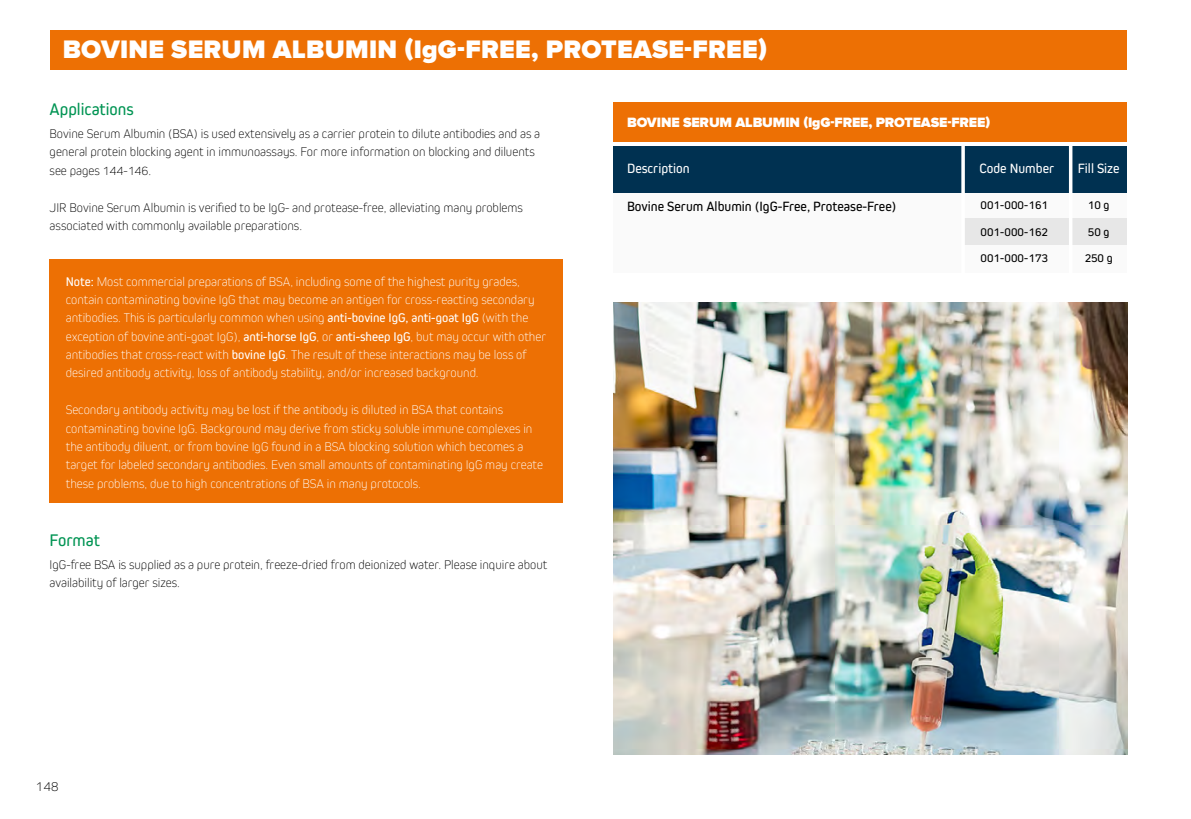
<style>
.page{position:relative;width:1191px;height:819px;background:#fff}
.page>*{position:absolute;margin:0;border:0;box-sizing:border-box;transform-origin:0 0}
.t1{font:900 26.25px "Proxima Nova";letter-spacing:.01em;color:#fff}
.t2{font:17.5px "Kiro";color:#009453}
.t3{font:900 14px "Proxima Nova";letter-spacing:-.01em;color:#fff}
.t4{font:14px "Kiro";color:#000}
.t5{font:14px "Kiro";color:#fff}
.t6{font:200 14px "Kiro";color:#000}
.t7{font:200 13.12px/18.4px "Kiro";color:#fff}
.t8{font:200 13.12px/18.4px "Kiro";color:#000}
.t9{font:12.25px/26.2px "Kiro";letter-spacing:.01em;color:#000}
.s1{font-weight:400}
</style>
<div class="page">
<div style="left:50px;top:30px;width:1076px;height:39px;background:#ed7004"></div>
<div style="left:50px;top:260px;width:513px;height:242px;background:#ed7004"></div>
<div style="left:613px;top:102px;width:513px;height:39px;background:#ed7004"></div>
<div style="left:613px;top:192px;width:513px;height:81px;background:#fafafa"></div>
<div style="left:964px;top:218px;width:162px;height:26px;background:#e7e7e7"></div>
<div style="left:613px;top:146px;width:513px;height:46px;background:#003151"></div>
<svg style="left:961px;top:146px;width:4px;height:98px"></svg>
<hr style="left:1069px;top:142px;width:3px;height:131px;background:#fff">
<img style="left:613px;top:303px;width:514px;height:451px">
<h1 class="t1" style="left:63px;top:38px;width:706px">BOVINE SERUM ALBUMIN (IgG-FREE, PROTEASE-FREE)</h1>
<h2 class="t2" style="left:50px;top:99px;width:86px">Applications</h2>
<p class="t8" style="left:50px;top:124px;width:492px">Bovine Serum Albumin (BSA) is used extensively as a carrier protein to dilute antibodies and as a general protein blocking agent in immunoassays. For more information on blocking and diluents see pages 144-146.</p>
<p class="t8" style="left:50px;top:197px;width:475px">JIR Bovine Serum Albumin is verified to be IgG- and protease-free, alleviating many problems associated with commonly available preparations.</p>
<p class="t3" style="left:627px;top:116px;width:364px">BOVINE SERUM ALBUMIN (IgG-FREE, PROTEASE-FREE)</p>
<p class="t5" style="left:627px;top:160px;width:64px">Description</p>
<p class="t5" style="left:979px;top:160px;width:76px">Code Number</p>
<p class="t5" style="left:1077px;top:160px;width:43px">Fill Size</p>
<p class="t9" style="left:1084px;top:192px;width:30px">10 g<br>50 g<br>250 g</p>
<p class="t4" style="left:627px;top:198px;width:271px">Bovine Serum Albumin (IgG-Free, Protease-Free)</p>
<p class="t9" style="left:980px;top:192px;width:69px;text-align:justify">001-000-161<br>001-000-162<br>001-000-173</p>
<p class="t7" style="left:66px;top:271px;width:482px"><span class="s1">Note:</span> Most commercial preparations of BSA, including some of the highest purity grades, contain contaminating bovine IgG that may become an antigen for cross-reacting secondary antibodies. This is particularly common when using <span class="s1">anti-bovine IgG, anti-goat IgG</span> (with the exception of bovine anti-goat IgG), <span class="s1">anti-horse IgG</span>, or <span class="s1">anti-sheep IgG</span>, but may occur with other antibodies that cross-react with <span class="s1">bovine IgG</span>. The result of these interactions may be loss of desired antibody activity, loss of antibody stability, and/or increased background.</p>
<p class="t7" style="left:66px;top:400px;width:479px">Secondary antibody activity may be lost if the antibody is diluted in BSA that contains contaminating bovine IgG. Background may derive from sticky soluble immune complexes in the antibody diluent, or from bovine IgG found in a BSA blocking solution which becomes a target for labeled secondary antibodies. Even small amounts of contaminating IgG may create these problems, due to high concentrations of BSA in many protocols.</p>
<h2 class="t2" style="left:50px;top:530px;width:52px">Format</h2>
<p class="t8" style="left:50px;top:554px;width:499px">IgG-free BSA is supplied as a pure protein, freeze-dried from deionized water. Please inquire about availability of larger sizes.</p>
<p class="t6" style="left:35px;top:777px;width:25px">148</p>
</div>
